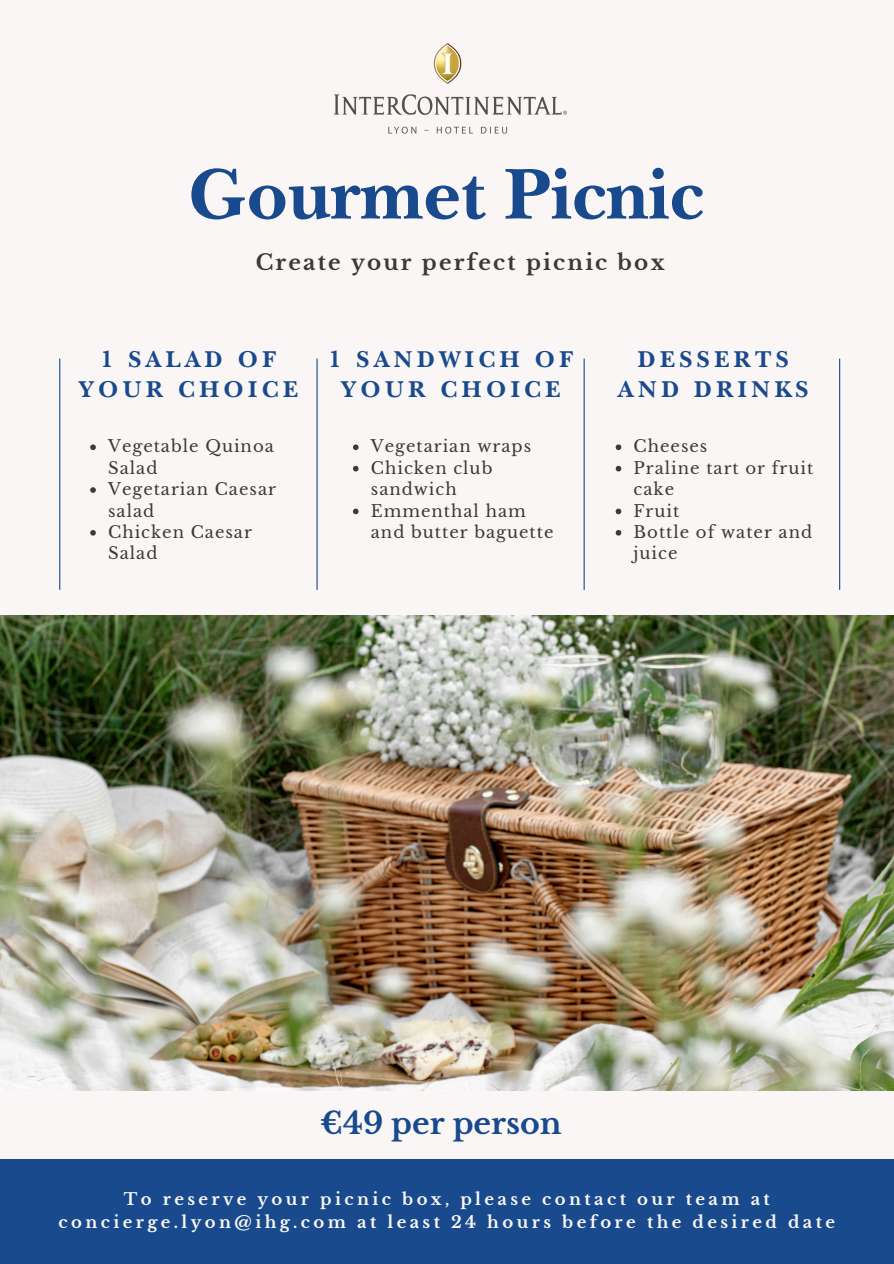
<style>
.page{position:relative;width:894px;height:1264px;background:#fff}
.page>*{position:absolute;margin:0;border:0;box-sizing:border-box;transform-origin:0 0}
.t1{font:700 75px "New Baskerville ITC Pro";color:#184a8d}
.t2{font:700 30px "Libre Baskerville";color:#184a8d}
.t3{font:700 24px/30.3px "New Baskerville ITC Pro";letter-spacing:.185em;color:#184a8d;text-align:center}
.t4{font:700 21.45px "Libre Baskerville";letter-spacing:.105em;color:#3d3935}
.t5{font:16.5px/21.3px "Libre Baskerville";letter-spacing:.06em;color:#403737}
.t6{font:700 16.5px/22.5px "Libre Baskerville";letter-spacing:.205em;color:#faf6f5;text-align:center}
</style>
<div class="page">
<div style="left:0;top:0;width:893px;height:1263px;background:#faf6f5"></div>
<hr style="left:59px;top:358px;width:1px;height:232px;background:#184a8d">
<hr style="left:316px;top:358px;width:1px;height:232px;background:#184a8d">
<hr style="left:838px;top:358px;width:2px;height:232px;background:#184a8d">
<img style="left:335px;top:43px;width:231px;height:91px">
<svg style="left:90px;top:444px;width:6px;height:6px"></svg>
<svg style="left:90px;top:487px;width:6px;height:6px"></svg>
<svg style="left:90px;top:530px;width:6px;height:5px"></svg>
<svg style="left:353px;top:444px;width:5px;height:6px"></svg>
<svg style="left:353px;top:466px;width:5px;height:5px"></svg>
<svg style="left:353px;top:508px;width:5px;height:6px"></svg>
<svg style="left:615px;top:444px;width:6px;height:6px"></svg>
<svg style="left:615px;top:466px;width:6px;height:5px"></svg>
<svg style="left:615px;top:508px;width:6px;height:6px"></svg>
<svg style="left:615px;top:530px;width:6px;height:5px"></svg>
<img style="left:0;top:615px;width:893px;height:475px">
<div style="left:0;top:1158px;width:893px;height:105px;background:#184a8d"></div>
<hr style="left:583px;top:358px;width:1px;height:232px;background:#184a8d">
<p class="t1" style="left:188px;top:168px;width:517px">Gourmet Picnic</p>
<p class="t4" style="left:256px;top:249px;width:410px">Create your perfect picnic box</p>
<h1 class="t3" style="left:79px;top:347px;width:220px">1 SALAD OF<br>YOUR CHOICE</h1>
<h4 class="t5" style="left:108px;top:436px;width:167px">Vegetable Quinoa<br>Salad</h4>
<h3 class="t5" style="left:108px;top:478px;width:169px">Vegetarian Caesar salad</h3>
<h3 class="t5" style="left:108px;top:521px;width:145px">Chicken Caesar<br>Salad</h3>
<p class="t3" style="left:329px;top:347px;width:245px">1 SANDWICH OF<br>YOUR CHOICE</p>
<p class="t3" style="left:618px;top:347px;width:191px">DESSERTS<br>AND DRINKS</p>
<p class="t5" style="left:371px;top:436px;width:162px">Vegetarian wraps</p>
<p class="t5" style="left:371px;top:457px;width:123px">Chicken club sandwich</p>
<p class="t5" style="left:371px;top:500px;width:184px">Emmenthal ham and butter baguette</p>
<p class="t5" style="left:633px;top:436px;width:75px">Cheeses</p>
<p class="t5" style="left:633px;top:457px;width:181px">Praline tart or fruit cake</p>
<p class="t5" style="left:633px;top:500px;width:47px">Fruit</p>
<h3 class="t5" style="left:633px;top:521px;width:180px">Bottle of water and juice</h3>
<h2 class="t2" style="left:320px;top:1104px;width:243px">€49 per person</h2>
<h5 class="t6" style="left:59px;top:1188px;width:777px">To reserve your picnic box, please contact our team at concierge.lyon@ihg.com at least 24 hours before the desired date</h5>
</div>
